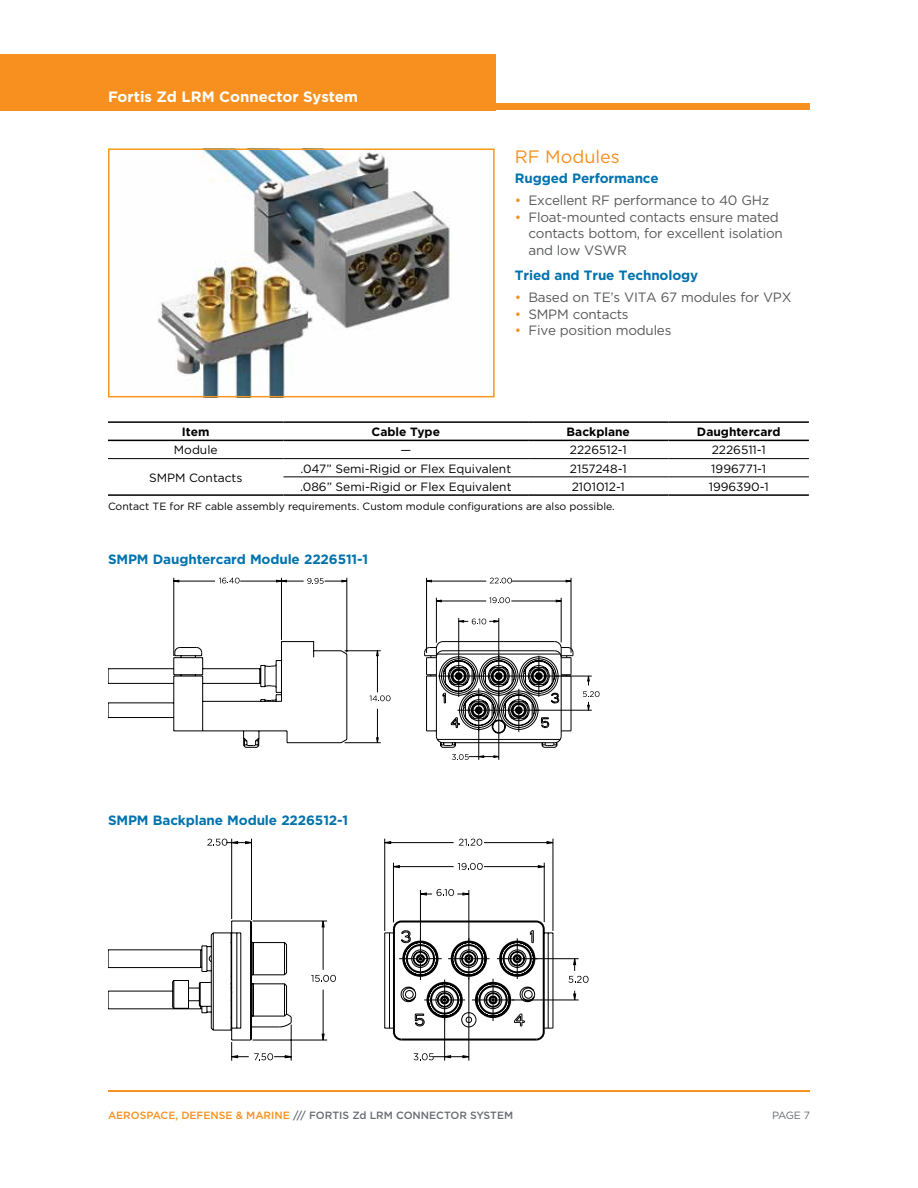
<style>
.page{position:relative;width:918px;height:1188px;background:#fff}
.page>*{position:absolute;margin:0;border:0;box-sizing:border-box;transform-origin:0 0}
.t1{font:18px "Gotham";color:#f7901e}
.t2{font:700 15px "Gotham";color:#fff}
.t3{font:13.5px/16.5px "Gotham";letter-spacing:-.02em;color:#58595b}
.t4{font:700 13.5px "Gotham";letter-spacing:-.01em;color:#0073ae}
.t5{font:12px "Gotham";color:#000}
.t6{font:700 12px "Gotham";color:#000}
.t7{font:10.5px "Gotham";color:#000}
.t8{font:500 10.5px "Gotham";color:#696b73}
.t9{font:10.5px "Gotham";color:#696b73}
.s1{color:#f7901e}
</style>
<div class="page">
<hr style="left:108px;top:1090px;width:702px;height:1px;background:#f7901e">
<div style="left:0;top:54px;width:495px;height:56px;background:#f7901e"></div>
<div style="left:0;top:104px;width:810px;height:6px;background:#f7901e"></div>
<img style="left:157px;top:151px;width:293px;height:243px">
<div style="left:108px;top:148px;width:387px;height:249px;border:2px solid #f8971d"></div>
<hr style="left:108px;top:494px;width:176px;height:2px;background:#000">
<hr style="left:284px;top:494px;width:244px;height:2px;background:#000">
<hr style="left:528px;top:494px;width:141px;height:2px;background:#000">
<hr style="left:669px;top:494px;width:140px;height:2px;background:#000">
<hr style="left:108px;top:458px;width:176px;height:1px;background:#000">
<hr style="left:284px;top:458px;width:244px;height:1px;background:#000">
<hr style="left:528px;top:458px;width:141px;height:1px;background:#000">
<hr style="left:669px;top:458px;width:140px;height:1px;background:#000">
<hr style="left:284px;top:476px;width:244px;height:1px;background:#000">
<hr style="left:528px;top:476px;width:141px;height:1px;background:#000">
<hr style="left:669px;top:476px;width:140px;height:1px;background:#000">
<hr style="left:108px;top:440px;width:176px;height:1px;background:#000">
<hr style="left:284px;top:440px;width:244px;height:1px;background:#000">
<hr style="left:528px;top:440px;width:141px;height:1px;background:#000">
<hr style="left:669px;top:440px;width:140px;height:1px;background:#000">
<hr style="left:108px;top:421px;width:176px;height:2px;background:#000">
<hr style="left:284px;top:421px;width:244px;height:2px;background:#000">
<hr style="left:528px;top:421px;width:141px;height:2px;background:#000">
<hr style="left:669px;top:421px;width:140px;height:2px;background:#000">
<svg style="left:108px;top:641px;width:66px;height:91px"></svg>
<svg style="left:452px;top:754px;width:17px;height:6px"></svg>
<svg style="left:583px;top:676px;width:17px;height:35px"></svg>
<svg style="left:174px;top:578px;width:399px;height:170px"></svg>
<svg style="left:231px;top:839px;width:323px;height:222px"></svg>
<svg style="left:108px;top:945px;width:101px;height:69px"></svg>
<svg style="left:254px;top:1053px;width:19px;height:7px"></svg>
<svg style="left:414px;top:1053px;width:20px;height:7px"></svg>
<svg style="left:458px;top:863px;width:25px;height:7px"></svg>
<svg style="left:459px;top:839px;width:23px;height:7px"></svg>
<svg style="left:209px;top:889px;width:380px;height:151px"></svg>
<svg style="left:207px;top:839px;width:31px;height:7px"></svg>
<p class="t2" style="left:108px;top:87px;width:252px">Fortis Zd LRM Connector System</p>
<h1 class="t1" style="left:515px;top:145px;width:106px">RF Modules</h1>
<p class="t4" style="left:515px;top:170px;width:145px">Rugged Performance</p>
<p class="t3" style="left:515px;top:192px;width:256px"><span class="s1">•</span> Excellent RF performance to 40 GHz</p>
<p class="t3" style="left:528px;top:208px;width:256px;text-indent:-14px"><span class="s1">•</span> Float-mounted contacts ensure mated contacts bottom, for excellent isolation and low VSWR</p>
<p class="t4" style="left:515px;top:267px;width:185px">Tried and True Technology</p>
<p class="t3" style="left:515px;top:289px;width:278px"><span class="s1">•</span> Based on TE’s VITA 67 modules for VPX</p>
<p class="t3" style="left:515px;top:306px;width:115px"><span class="s1">•</span> SMPM contacts</p>
<p class="t3" style="left:515px;top:322px;width:158px"><span class="s1">•</span> Five position modules</p>
<p class="t6" style="left:182px;top:424px;width:29px">Item</p>
<p class="t6" style="left:372px;top:424px;width:70px">Cable Type</p>
<p class="t6" style="left:567px;top:424px;width:65px">Backplane</p>
<p class="t6" style="left:697px;top:424px;width:85px">Daughtercard</p>
<p class="t5" style="left:174px;top:442px;width:45px">Module</p>
<p class="t5" style="left:400px;top:442px;width:12px">—</p>
<p class="t5" style="left:570px;top:442px;width:58px">2226512-1</p>
<p class="t5" style="left:712px;top:442px;width:56px">2226511-1</p>
<p class="t5" style="left:149px;top:470px;width:95px">SMPM Contacts</p>
<p class="t5" style="left:300px;top:461px;width:212px">.047” Semi-Rigid or Flex Equivalent</p>
<p class="t5" style="left:570px;top:461px;width:58px">2157248-1</p>
<p class="t5" style="left:711px;top:461px;width:56px">1996771-1</p>
<p class="t5" style="left:300px;top:479px;width:213px">.086” Semi-Rigid or Flex Equivalent</p>
<p class="t5" style="left:572px;top:479px;width:55px">2101012-1</p>
<p class="t5" style="left:709px;top:479px;width:61px">1996390-1</p>
<p class="t7" style="left:108px;top:499px;width:508px">Contact TE for RF cable assembly requirements. Custom module configurations are also possible.</p>
<p class="t4" style="left:108px;top:551px;width:262px">SMPM Daughtercard Module 2226511-1</p>
<p class="t4" style="left:108px;top:812px;width:242px">SMPM Backplane Module 2226512-1</p>
<p class="t8" style="left:108px;top:1108px;width:407px"><span class="s1">AEROSPACE, DEFENSE &amp; MARINE</span> /// FORTIS Zd LRM CONNECTOR SYSTEM</p>
<p class="t9" style="left:772px;top:1108px;width:39px">PAGE 7</p>
</div>
